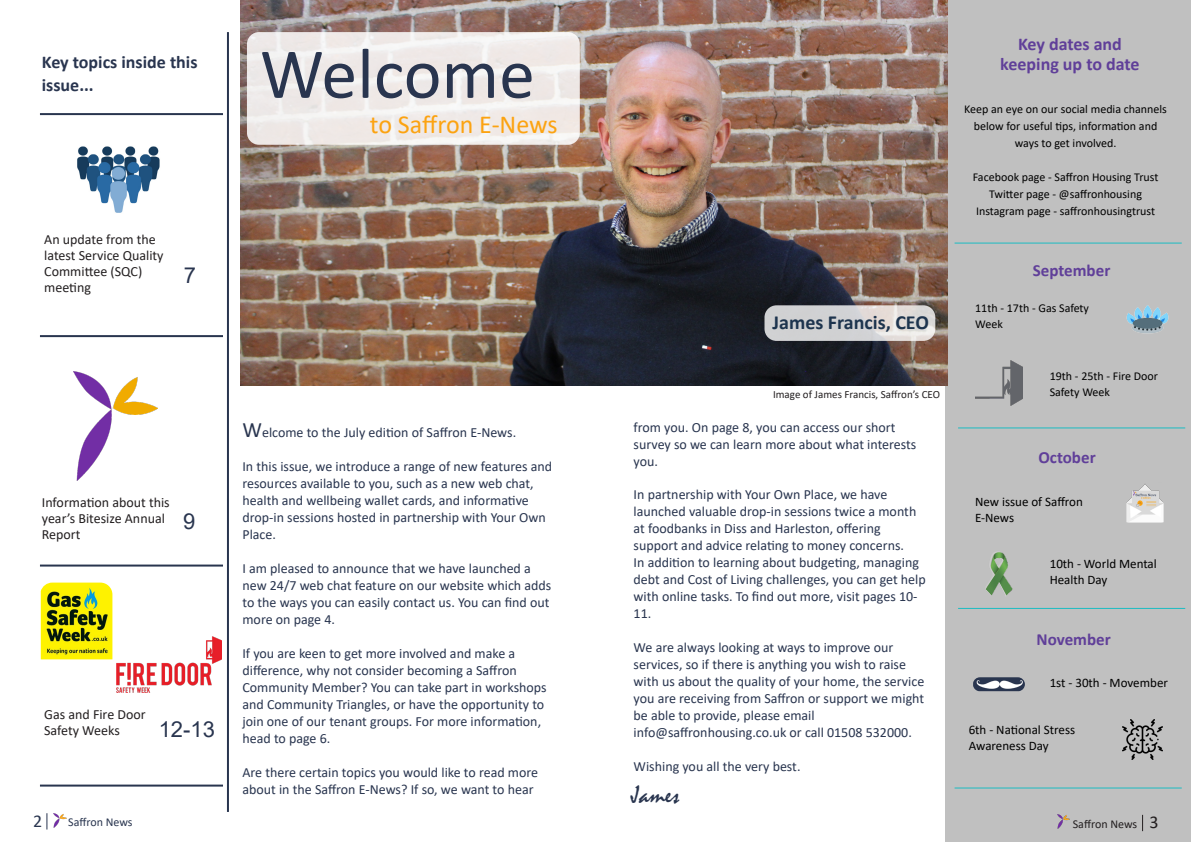
<style>
.page{position:relative;width:1191px;height:842px;background:#fff}
.page>*{position:absolute;margin:0;border:0;box-sizing:border-box;transform-origin:0 0}
.t1{font:72px "Calibri";color:#29354f}
.t2{font:26px "Calibri";letter-spacing:-.005em;color:#fca311}
.t3{font:26px "Mistral";color:#29354f}
.t4{font:22px "Arial";color:#29354f}
.t5{font:700 20px "Calibri";color:#1d344e}
.t6{font:700 18px/23px "Calibri";color:#29354f}
.t7{font:700 18px "Calibri";color:#603f99}
.t8{font:18px "Calibri";color:#29354f}
.t9{font:18px "Calibri";color:#231f20}
.t10{font:700 17px "Calibri";color:#603f99}
.t11{font:14px/17px "Calibri";color:#29354f}
.t12{font:14px/16px "Calibri";color:#231f20}
.t13{font:13px/16px "Calibri";color:#000}
.t14{font:12px/17px "Calibri";color:#000}
.t15{font:12px "Calibri";letter-spacing:-.005em;color:#29354f}
.t16{font:12px "Calibri";letter-spacing:-.005em;color:#231f20}
.t17{font:11px "Calibri";color:#231f20}
.s1{font-size:22px}
</style>
<div class="page">
<div style="left:945px;top:0;width:246px;height:842px;background:#c0c0c0"></div>
<img style="left:54px;top:813px;width:12px;height:15px">
<svg style="left:46px;top:813px;width:1px;height:16px"></svg>
<img style="left:1057px;top:814px;width:13px;height:15px">
<svg style="left:1142px;top:815px;width:1px;height:16px"></svg>
<img style="left:240px;top:0;width:707px;height:385px">
<hr style="left:40px;top:113px;width:183px;height:2px;background:#29354f">
<div style="left:247px;top:32px;width:333px;height:113px;background:linear-gradient(to right,#efebea,#f2edeb);border-radius:12px"></div>
<img style="left:1126px;top:484px;width:37px;height:39px">
<hr style="left:227px;top:32px;width:2px;height:780px;background:#29354f">
<hr style="left:954px;top:243px;width:227px;height:1px;background:#1cbcc2">
<img style="left:1126px;top:305px;width:43px;height:29px">
<img style="left:973px;top:677px;width:52px;height:14px">
<svg style="left:764px;top:305px;width:171px;height:36px;background:#d5d4d4"></svg>
<hr style="left:958px;top:427px;width:227px;height:1px;background:#1cbcc2">
<hr style="left:958px;top:608px;width:227px;height:1px;background:#1cbcc2">
<hr style="left:954px;top:787px;width:227px;height:1px;background:#1cbcc2">
<img style="left:975px;top:360px;width:47px;height:46px">
<img style="left:986px;top:552px;width:27px;height:44px">
<hr style="left:40px;top:335px;width:183px;height:2px;background:#29354f">
<hr style="left:40px;top:564px;width:183px;height:2px;background:#29354f">
<hr style="left:40px;top:784px;width:183px;height:2px;background:#29354f">
<img style="left:77px;top:146px;width:83px;height:67px">
<img style="left:73px;top:371px;width:84px;height:109px">
<img style="left:41px;top:583px;width:71px;height:76px">
<img style="left:117px;top:636px;width:104px;height:56px">
<img style="left:1122px;top:719px;width:40px;height:41px">
<p class="t6" style="left:42px;top:51px;width:157px">Key topics inside this issue...</p>
<p class="t12" style="left:44px;top:231px;width:121px">An update from the latest Service Quality<br>Committee (SQC) meeting</p>
<p class="t4" style="left:184px;top:260px;width:14px">7</p>
<p class="t12" style="left:42px;top:493px;width:129px">Information about this year’s Bitesize Annual<br>Report</p>
<p class="t4" style="left:183px;top:506px;width:14px">9</p>
<p class="t12" style="left:44px;top:706px;width:103px">Gas and Fire Door</p>
<p class="t12" style="left:44px;top:722px;width:77px">Safety Weeks</p>
<p class="t4" style="left:159px;top:715px;width:58px">12-13</p>
<p class="t7" style="left:1018px;top:31px;width:105px">Key dates and</p>
<p class="t1" style="left:260px;top:24px;width:276px">Welcome</p>
<p class="t7" style="left:1000px;top:51px;width:141px">keeping up to date</p>
<p class="t2" style="left:370px;top:106px;width:189px">to Saffron E-News</p>
<p class="t14" style="left:964px;top:100px;width:204px;text-align:center">Keep an eye on our social media channels below for useful tips, information and ways to get involved.</p>
<p class="t14" style="left:972px;top:168px;width:187px">Facebook page - Saffron Housing Trust</p>
<p class="t14" style="left:989px;top:185px;width:154px">Twitter page - @saffronhousing</p>
<p class="t14" style="left:976px;top:202px;width:181px">Instagram page - saffronhousingtrust</p>
<p class="t11" style="left:242px;top:423px;width:275px"><span class="s1">W</span>elcome to the July edition of Saffron E-News.</p>
<p class="t11" style="left:242px;top:457px;width:311px">In this issue, we introduce a range of new features and resources available to you, such as a new web chat, health and wellbeing wallet cards, and informative drop-in sessions hosted in partnership with Your Own Place.</p>
<p class="t11" style="left:242px;top:559px;width:310px">I am pleased to announce that we have launched a new 24/7 web chat feature on our website which adds to the ways you can easily contact us. You can find out more on page 4.</p>
<p class="t11" style="left:242px;top:644px;width:306px">If you are keen to get more involved and make a difference, why not consider becoming a Saffron Community Member? You can take part in workshops and Community Triangles, or have the opportunity to join one of our tenant groups. For more information, head to page 6.</p>
<p class="t11" style="left:242px;top:763px;width:297px">Are there certain topics you would like to read more about in the Saffron E-News? If so, we want to hear</p>
<p class="t5" style="left:772px;top:308px;width:158px">James Francis, CEO</p>
<p class="t17" style="left:773px;top:387px;width:168px">Image of James Francis, Saffron’s CEO</p>
<p class="t11" style="left:633px;top:418px;width:284px">from you. On page 8, you can access our short survey so we can learn more about what interests you.</p>
<p class="t11" style="left:633px;top:485px;width:284px">In partnership with Your Own Place, we have launched valuable drop-in sessions twice a month at foodbanks in Diss and Harleston, offering support and advice relating to money concerns.</p>
<p class="t11" style="left:633px;top:553px;width:294px">In addition to learning about budgeting, managing debt and Cost of Living challenges, you can get help with online tasks. To find out more, visit pages 10- 11.</p>
<p class="t11" style="left:633px;top:638px;width:292px">We are always looking at ways to improve our services, so if there is anything you wish to raise with us about the quality of your home, the service you are receiving from Saffron or support we might be able to provide, please email</p>
<p class="t11" style="left:633px;top:723px;width:280px">info@saffronhousing.co.uk or call 01508 532000.</p>
<p class="t11" style="left:633px;top:757px;width:168px">Wishing you all the very best.</p>
<p class="t3" style="left:631px;top:779px;width:49px">James</p>
<p class="t10" style="left:1033px;top:258px;width:79px">September</p>
<p class="t14" style="left:975px;top:300px;width:115px;line-height:16px">11th - 17th - Gas Safety<br>Week</p>
<p class="t14" style="left:1049px;top:368px;width:110px;line-height:16px">19th - 25th - Fire Door<br>Safety Week</p>
<p class="t10" style="left:1038px;top:446px;width:59px">October</p>
<p class="t13" style="left:975px;top:493px;width:109px">New issue of Saffron<br>E-News</p>
<p class="t13" style="left:1049px;top:555px;width:109px">10th - World Mental<br>Health Day</p>
<p class="t10" style="left:1036px;top:627px;width:76px">November</p>
<p class="t13" style="left:1049px;top:674px;width:120px">1st - 30th - Movember</p>
<p class="t13" style="left:968px;top:721px;width:108px">6th - National Stress<br>Awareness Day</p>
<p class="t8" style="left:33px;top:808px;width:11px">2</p>
<p class="t15" style="left:68px;top:814px;width:66px">Saffron News</p>
<p class="t16" style="left:1072px;top:815px;width:66px">Saffron News</p>
<p class="t9" style="left:1149px;top:810px;width:11px">3</p>
</div>
